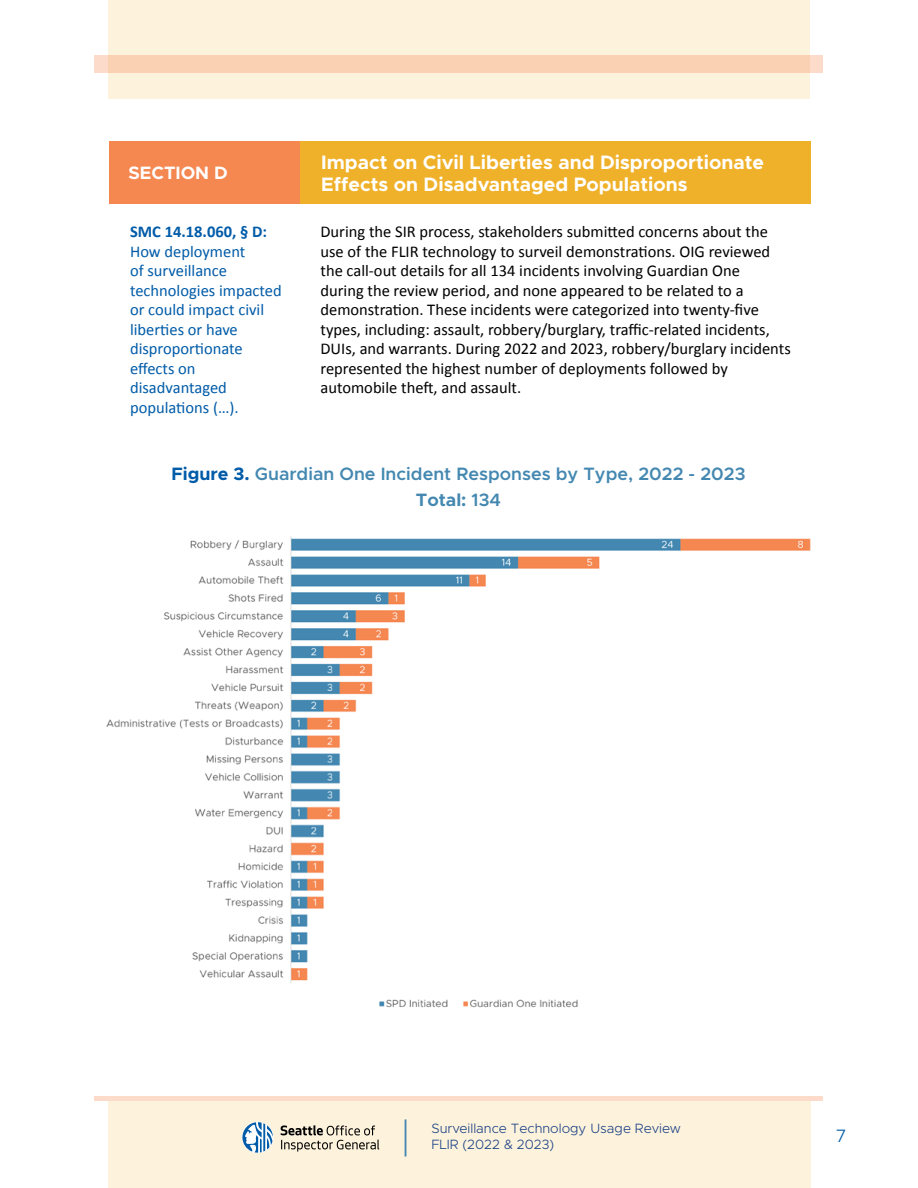
<style>
.page{position:relative;width:918px;height:1188px;background:#fff}
.page>*{position:absolute;margin:0;border:0;box-sizing:border-box;transform-origin:0 0}
.Chart_heading{font:700 19.5px/22.5px "Metropolis";color:#fff}
.Subheading_level_2{font:600 18px "Metropolis";color:#4488b1}
.Subheading_level_2-2{font:700 18px "Metropolis";color:#4488b1}
.Chart_heading-2{font:700 18px "Metropolis";color:#fff}
.t1{font:300 18px "Metropolis";color:#005ba8}
.Chart_body{font:16.5px/19.5px "Calibri";color:#000}
.chart_body_colored_text{font:16.5px/19.5px "Calibri";color:#005ba8}
.t2{font:300 13.5px/16.5px "Metropolis";color:#1b4184}
.s1{font-weight:700}
.s2{font-weight:700;color:#005ba8}
.s3{font-weight:600}
</style>
<div class="page">
<div style="left:108px;top:1101px;width:702px;height:87px;background:#fdf3dd"></div>
<svg style="left:242px;top:1122px;width:31px;height:31px"></svg>
<svg style="left:281px;top:1125px;width:98px;height:27px"></svg>
<hr style="left:405px;top:1119px;width:1px;height:38px;background:#4488b1">
<div style="left:108px;top:0;width:702px;height:98px;background:#fdf3dd"></div>
<div style="left:94px;top:55px;width:730px;height:18px;background:#fad2b3"></div>
<div style="left:94px;top:1096px;width:730px;height:5px;background:#fcdbcb"></div>
<div style="left:109px;top:142px;width:191px;height:62px;background:#f58751"></div>
<div style="left:300px;top:142px;width:511px;height:62px;background:#f0b12a"></div>
<img style="left:106px;top:536px;width:705px;height:472px">
<p class="Chart_heading-2" style="left:129px;top:162px;width:101px">SECTION D</p>
<p class="Chart_heading" style="left:321px;top:151px;width:444px">Impact on Civil Liberties and Disproportionate<br>Effects on Disadvantaged Populations</p>
<p class="chart_body_colored_text" style="left:130px;top:222px;width:153px"><span class="s1">SMC 14.18.060, § D:<br></span>How deployment<br>of surveillance technologies impacted or could impact civil liberties or have disproportionate effects on disadvantaged populations (…).</p>
<p class="Chart_body" style="left:320px;top:222px;width:472px">During the SIR process, stakeholders submitted concerns about the use of the FLIR technology to surveil demonstrations. OIG reviewed the call-out details for all 134 incidents involving Guardian One<br>during the review period, and none appeared to be related to a demonstration. These incidents were categorized into twenty-five types, including: assault, robbery/burglary, traffic-related incidents, DUIs, and warrants. During 2022 and 2023, robbery/burglary incidents represented the highest number of deployments followed by automobile theft, and assault.</p>
<p class="Subheading_level_2" style="left:171px;top:462px;width:575px"><span class="s2">Figure 3.</span> Guardian One Incident Responses by Type, 2022 - 2023</p>
<p class="Subheading_level_2-2" style="left:416px;top:488px;width:87px">Total: <span class="s3">134</span></p>
<p class="t2" style="left:431px;top:1120px;width:251px">Surveillance Technology Usage Review<br>FLIR (2022 &amp; 2023)</p>
<p class="t1" style="left:836px;top:1125px;width:12px">7</p>
</div>
